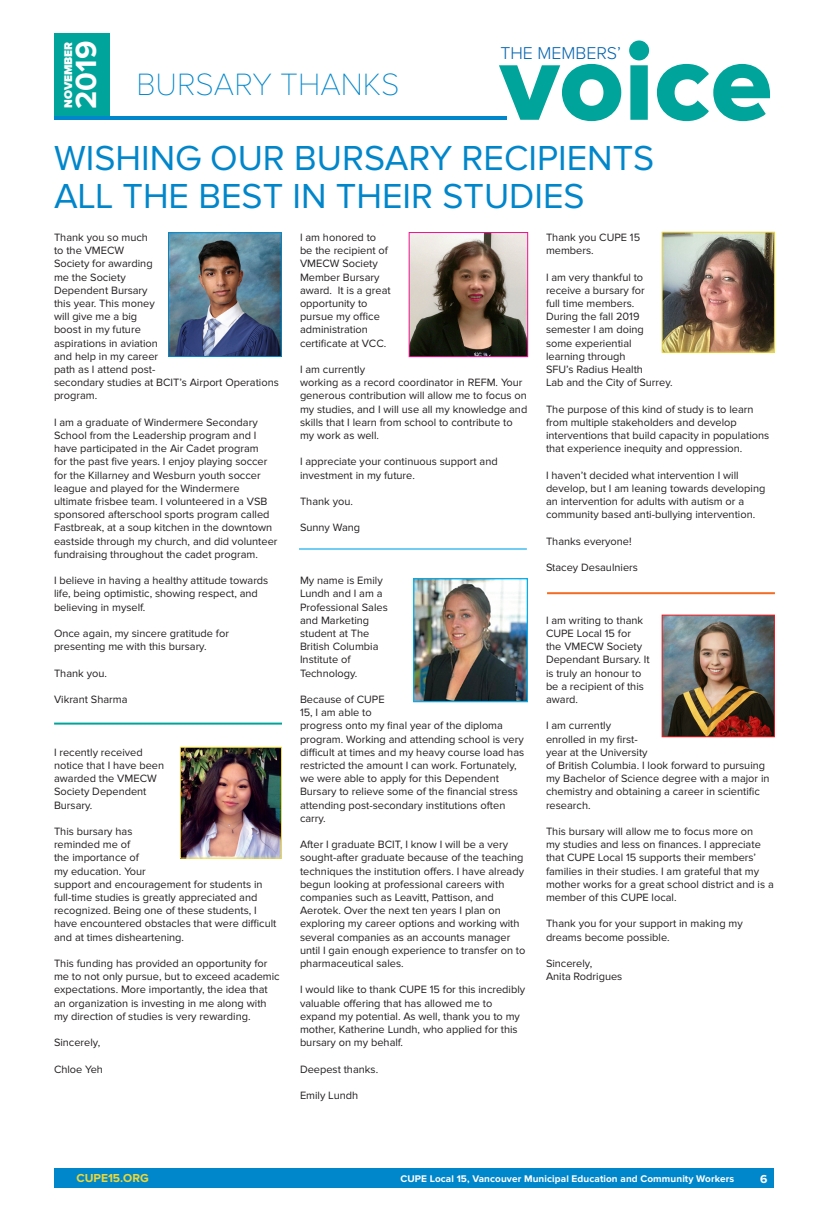
<style>
.page{position:relative;width:828px;height:1224px;background:#fff}
.page>*{position:absolute;margin:0;border:0;box-sizing:border-box;transform-origin:0 0}
.t1{font:112.8px "Proxima Nova A Extrabld";color:#00a49a}
.headlines{font:36px/38px "Proxima Nova A";color:#0086cb}
.topgreyheaders{font:100 32px "Proxima Nova A";color:#0086cb}
.t2{font:700 30.3px "Proxima Nova A";color:#fff}
.t3{font:300 17.7px "Proxima Nova A";color:#0162ae}
.t4{font:700 12px "Proxima Nova";color:#edd835}
.t5{font:700 12px "Proxima Nova A";color:#fff}
.t6{font:900 11.6px "Proxima Nova A";color:#fff}
.CUPE15_body_text{font:11px/13.2px "Proxima Nova";color:#231f20}
.t7{font:700 10px "Proxima Nova";letter-spacing:.01em;color:#fff}
</style>
<div class="page">
<div style="left:54px;top:33px;width:55px;height:84px;background:#00a49a"></div>
<div style="left:54px;top:1169px;width:720px;height:19px;background:#0086cb"></div>
<hr style="left:54px;top:116px;width:453px;height:4px;background:#0086cb">
<img style="left:664px;top:617px;width:109px;height:118px">
<div style="left:662px;top:615px;width:113px;height:122px;border:1px solid #ee1d23"></div>
<img style="left:170px;top:234px;width:110px;height:121px">
<div style="left:168px;top:232px;width:114px;height:125px;border:1px solid #0086cb"></div>
<img style="left:182px;top:749px;width:98px;height:108px">
<div style="left:180px;top:747px;width:102px;height:112px;border:1px solid #edd835"></div>
<img style="left:411px;top:234px;width:115px;height:121px">
<div style="left:409px;top:232px;width:119px;height:125px;border:1px solid #ed138f"></div>
<img style="left:415px;top:580px;width:111px;height:120px">
<div style="left:413px;top:578px;width:115px;height:124px;border:1px solid #00aeef"></div>
<img style="left:664px;top:234px;width:109px;height:117px">
<div style="left:662px;top:232px;width:113px;height:121px;border:1px solid #edd835"></div>
<hr style="left:54px;top:723px;width:228px;height:2px;background:#00a49a">
<hr style="left:299px;top:548px;width:228px;height:2px;background:#71cdf2">
<hr style="left:547px;top:592px;width:228px;height:2px;background:#f36c21">
<h1 class="t1" style="left:500px;top:17px;width:274px">voice</h1>
<p class="t6" style="left:62px;top:108px;width:68px;rotate:-90deg">NOVEMBER</p>
<h3 class="t2" style="left:69px;top:109px;width:69px;rotate:-90deg">2019</h3>
<h3 class="t3" style="left:500px;top:43px;width:122px">THE MEMBERS’</h3>
<p class="topgreyheaders" style="left:136px;top:67px;width:265px">BURSARY THANKS</p>
<p class="headlines" style="left:54px;top:138px;width:602px">WISHING OUR BURSARY RECIPIENTS<br>ALL THE BEST IN THEIR STUDIES</p>
<p class="CUPE15_body_text" style="left:54px;top:231px;width:226px">Thank you so much<br>to the VMECW<br>Society for awarding<br>me the Society<br>Dependent Bursary<br>this year. This money<br>will give me a big<br>boost in my future<br>aspirations in aviation<br>and help in my career<br>path as I attend post-<br>secondary studies at BCIT’s Airport Operations program.</p>
<p class="CUPE15_body_text" style="left:54px;top:416px;width:225px">I am a graduate of Windermere Secondary School from the Leadership program and I have participated in the Air Cadet program<br>for the past five years. I enjoy playing soccer for the Killarney and Wesburn youth soccer league and played for the Windermere ultimate frisbee team. I volunteered in a VSB sponsored afterschool sports program called Fastbreak, at a soup kitchen in the downtown eastside through my church, and did volunteer fundraising throughout the cadet program.</p>
<p class="CUPE15_body_text" style="left:54px;top:574px;width:216px">I believe in having a healthy attitude towards life, being optimistic, showing respect, and believing in myself.</p>
<p class="CUPE15_body_text" style="left:54px;top:627px;width:176px">Once again, my sincere gratitude for presenting me with this bursary.</p>
<p class="CUPE15_body_text" style="left:54px;top:666px;width:54px">Thank you.</p>
<p class="CUPE15_body_text" style="left:54px;top:693px;width:75px">Vikrant Sharma</p>
<p class="CUPE15_body_text" style="left:54px;top:746px;width:112px">I recently received notice that I have been awarded the VMECW<br>Society Dependent<br>Bursary.</p>
<p class="CUPE15_body_text" style="left:54px;top:825px;width:224px">This bursary has<br>reminded me of<br>the importance of<br>my education. Your<br>support and encouragement for students in full-time studies is greatly appreciated and recognized. Being one of these students, I have encountered obstacles that were difficult and at times disheartening.</p>
<p class="CUPE15_body_text" style="left:54px;top:957px;width:227px">This funding has provided an opportunity for me to not only pursue, but to exceed academic expectations. More importantly, the idea that an organization is investing in me along with my direction of studies is very rewarding.</p>
<p class="CUPE15_body_text" style="left:54px;top:1036px;width:48px">Sincerely,</p>
<p class="CUPE15_body_text" style="left:54px;top:1062px;width:51px">Chloe Yeh</p>
<p class="CUPE15_body_text" style="left:300px;top:231px;width:92px">I am honored to be the recipient of<br>VMECW Society<br>Member Bursary award. It is a great opportunity to pursue my office administration certificate at VCC.</p>
<p class="CUPE15_body_text" style="left:300px;top:363px;width:229px">I am currently<br>working as a record coordinator in REFM. Your generous contribution will allow me to focus on my studies, and I will use all my knowledge and skills that I learn from school to contribute to my work as well.</p>
<p class="CUPE15_body_text" style="left:300px;top:455px;width:199px">I appreciate your continuous support and investment in my future.</p>
<p class="CUPE15_body_text" style="left:300px;top:495px;width:54px">Thank you.</p>
<p class="CUPE15_body_text" style="left:300px;top:521px;width:62px">Sunny Wang</p>
<p class="CUPE15_body_text" style="left:300px;top:574px;width:89px">My name is Emily<br>Lundh and I am a<br>Professional Sales and Marketing student at The<br>British Columbia<br>Institute of<br>Technology.</p>
<p class="CUPE15_body_text" style="left:300px;top:693px;width:226px">Because of CUPE<br>15, I am able to<br>progress onto my final year of the diploma program. Working and attending school is very difficult at times and my heavy course load has restricted the amount I can work. Fortunately, we were able to apply for this Dependent Bursary to relieve some of the financial stress attending post-secondary institutions often carry.</p>
<p class="CUPE15_body_text" style="left:300px;top:838px;width:227px">After I graduate BCIT, I know I will be a very sought-after graduate because of the teaching techniques the institution offers. I have already begun looking at professional careers with companies such as Leavitt, Pattison, and Aerotek. Over the next ten years I plan on exploring my career options and working with several companies as an accounts manager until I gain enough experience to transfer on to pharmaceutical sales.</p>
<p class="CUPE15_body_text" style="left:300px;top:983px;width:227px">I would like to thank CUPE 15 for this incredibly valuable offering that has allowed me to expand my potential. As well, thank you to my mother, Katherine Lundh, who applied for this bursary on my behalf.</p>
<p class="CUPE15_body_text" style="left:300px;top:1062px;width:80px">Deepest thanks.</p>
<p class="CUPE15_body_text" style="left:300px;top:1089px;width:60px">Emily Lundh</p>
<p class="CUPE15_body_text" style="left:546px;top:231px;width:96px">Thank you CUPE 15 members.</p>
<p class="CUPE15_body_text" style="left:546px;top:270px;width:128px">I am very thankful to receive a bursary for<br>full time members.<br>During the fall 2019 semester I am doing some experiential learning through<br>SFU’s Radius Health<br>Lab and the City of Surrey.</p>
<p class="CUPE15_body_text" style="left:546px;top:402px;width:225px">The purpose of this kind of study is to learn from multiple stakeholders and develop interventions that build capacity in populations that experience inequity and oppression.</p>
<p class="CUPE15_body_text" style="left:546px;top:468px;width:221px">I haven’t decided what intervention I will develop, but I am leaning towards developing an intervention for adults with autism or a community based anti-bullying intervention.</p>
<p class="CUPE15_body_text" style="left:546px;top:534px;width:87px">Thanks everyone!</p>
<p class="CUPE15_body_text" style="left:546px;top:561px;width:93px">Stacey Desaulniers</p>
<p class="CUPE15_body_text" style="left:546px;top:614px;width:105px">I am writing to thank<br>CUPE Local 15 for<br>the VMECW Society<br>Dependant Bursary. It is truly an honour to be a recipient of this award.</p>
<p class="CUPE15_body_text" style="left:546px;top:719px;width:225px">I am currently<br>enrolled in my first-<br>year at the University<br>of British Columbia. I look forward to pursuing my Bachelor of Science degree with a major in chemistry and obtaining a career in scientific research.</p>
<p class="CUPE15_body_text" style="left:546px;top:825px;width:229px">This bursary will allow me to focus more on<br>my studies and less on finances. I appreciate that CUPE Local 15 supports their members’ families in their studies. I am grateful that my mother works for a great school district and is a member of this CUPE local.</p>
<p class="CUPE15_body_text" style="left:546px;top:917px;width:198px">Thank you for your support in making my dreams become possible.</p>
<p class="CUPE15_body_text" style="left:546px;top:957px;width:48px">Sincerely,</p>
<p class="CUPE15_body_text" style="left:546px;top:970px;width:78px">Anita Rodrigues</p>
<p class="t4" style="left:77px;top:1171px;width:74px">CUPE15.ORG</p>
<p class="t7" style="left:401px;top:1173px;width:335px">CUPE Local 15, Vancouver Municipal Education and Community Workers</p>
<p class="t5" style="left:760px;top:1172px;width:9px">6</p>
</div>
